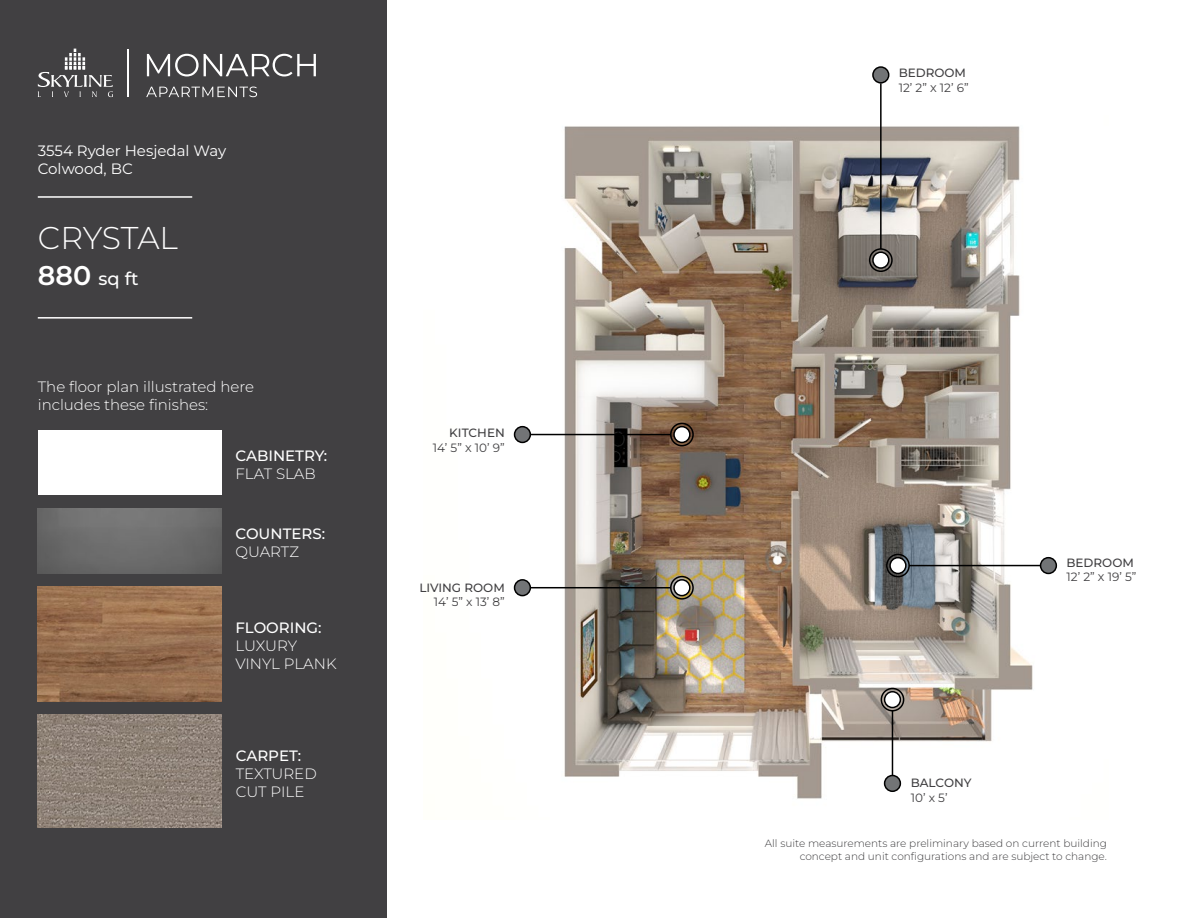
<style>
.page{position:relative;width:1188px;height:918px;background:#fff}
.page>*{position:absolute;margin:0;border:0;box-sizing:border-box;transform-origin:0 0}
.t1{font:300 31.5px "Montserrat";letter-spacing:-.01em;color:#fff}
.t2{font:500 18px "Montserrat";color:#fff}
.t3{font:300 15px/18px "Montserrat";color:#fff}
.t4{font:500 15px "Montserrat";color:#fff}
.t5{font:15px/18px "Montserrat";color:#fff}
.t6{font:12px "Montserrat";color:#414042}
.t7{font:500 12px "Montserrat";color:#414042}
.t8{font:300 10.5px/12.6px "Montserrat";color:#414042;text-align:right}
.s1{font-weight:600;font-size:27px}
</style>
<div class="page">
<img style="left:513px;top:126px;width:545px;height:673px">
<div style="left:0;top:0;width:386px;height:918px;background:#414042"></div>
<div style="left:873px;top:252px;width:16px;height:16px;background:#fff;border-radius:50%"></div>
<div style="left:872px;top:252px;width:17px;height:17px;border:2px solid #000;border-radius:50%"></div>
<div style="left:873px;top:67px;width:16px;height:16px;background:#727476;border-radius:50%"></div>
<div style="left:872px;top:66px;width:17px;height:18px;border:2px solid #000;border-radius:50%"></div>
<div style="left:885px;top:692px;width:15px;height:16px;background:#fff;border-radius:50%"></div>
<div style="left:884px;top:691px;width:17px;height:17px;border:2px solid #000;border-radius:50%"></div>
<div style="left:869px;top:248px;width:24px;height:24px;border:2px solid #000;border-radius:50%"></div>
<div style="left:885px;top:776px;width:15px;height:15px;background:#727476;border-radius:50%"></div>
<div style="left:884px;top:775px;width:17px;height:17px;border:2px solid #000;border-radius:50%"></div>
<div style="left:881px;top:688px;width:23px;height:24px;border:2px solid #000;border-radius:50%"></div>
<hr style="left:892px;top:711px;width:1px;height:65px;background:#000">
<hr style="left:880px;top:83px;width:2px;height:166px;background:#000">
<div style="left:38px;top:430px;width:183px;height:65px;background:#fff"></div>
<img style="left:38px;top:509px;width:183px;height:64px">
<img style="left:38px;top:587px;width:183px;height:114px">
<img style="left:38px;top:715px;width:183px;height:113px">
<hr style="left:909px;top:565px;width:140px;height:1px;background:#000">
<div style="left:1041px;top:558px;width:15px;height:15px;background:#727476;border-radius:50%"></div>
<div style="left:1040px;top:557px;width:17px;height:17px;border:2px solid #000;border-radius:50%"></div>
<div style="left:890px;top:558px;width:16px;height:15px;background:#fff;border-radius:50%"></div>
<div style="left:889px;top:557px;width:18px;height:17px;border:2px solid #000;border-radius:50%"></div>
<div style="left:886px;top:554px;width:24px;height:23px;border:2px solid #000;border-radius:50%"></div>
<hr style="left:522px;top:587px;width:149px;height:2px;background:#000">
<div style="left:515px;top:580px;width:15px;height:16px;background:#727476;border-radius:50%"></div>
<div style="left:514px;top:579px;width:17px;height:17px;border:2px solid #000;border-radius:50%"></div>
<div style="left:674px;top:580px;width:16px;height:16px;background:#fff;border-radius:50%"></div>
<div style="left:673px;top:579px;width:18px;height:17px;border:2px solid #000;border-radius:50%"></div>
<div style="left:670px;top:576px;width:24px;height:24px;border:2px solid #000;border-radius:50%"></div>
<hr style="left:522px;top:434px;width:149px;height:1px;background:#000">
<div style="left:515px;top:427px;width:15px;height:15px;background:#727476;border-radius:50%"></div>
<div style="left:514px;top:426px;width:17px;height:17px;border:2px solid #000;border-radius:50%"></div>
<div style="left:674px;top:427px;width:16px;height:15px;background:#fff;border-radius:50%"></div>
<div style="left:673px;top:426px;width:18px;height:17px;border:2px solid #000;border-radius:50%"></div>
<div style="left:670px;top:423px;width:24px;height:23px;border:2px solid #000;border-radius:50%"></div>
<svg style="left:38px;top:49px;width:75px;height:48px"></svg>
<svg style="left:147px;top:54px;width:169px;height:22px"></svg>
<svg style="left:146px;top:87px;width:111px;height:10px"></svg>
<hr style="left:128px;top:49px;width:1px;height:48px;background:#fff">
<hr style="left:38px;top:196px;width:154px;height:2px;background:#fff">
<hr style="left:38px;top:317px;width:154px;height:2px;background:#fff">
<p class="t5" style="left:38px;top:141px;width:190px">3554 Ryder Hesjedal Way<br>Colwood, BC</p>
<p class="t1" style="left:38px;top:217px;width:142px">CRYSTAL</p>
<p class="t2" style="left:38px;top:267px;width:102px"><span class="s1">880</span> sq ft</p>
<p class="t3" style="left:38px;top:377px;width:218px">The floor plan illustrated here includes these finishes:</p>
<p class="t4" style="left:235px;top:446px;width:93px">CABINETRY:</p>
<p class="t3" style="left:235px;top:464px;width:82px">FLAT SLAB</p>
<p class="t4" style="left:235px;top:524px;width:91px">COUNTERS:</p>
<p class="t3" style="left:235px;top:543px;width:65px">QUARTZ</p>
<p class="t4" style="left:235px;top:618px;width:88px">FLOORING:</p>
<p class="t3" style="left:235px;top:637px;width:63px">LUXURY</p>
<p class="t3" style="left:235px;top:655px;width:103px">VINYL PLANK</p>
<p class="t4" style="left:236px;top:745px;width:67px">CARPET:</p>
<p class="t3" style="left:236px;top:764px;width:82px">TEXTURED<br>CUT PILE</p>
<p class="t7" style="left:449px;top:425px;width:57px">KITCHEN</p>
<p class="t6" style="left:433px;top:439px;width:73px">14’ 5” X 10’ 9”</p>
<p class="t7" style="left:419px;top:580px;width:87px">LIVING ROOM</p>
<p class="t6" style="left:434px;top:594px;width:72px">14’ 5” x 13’ 8”</p>
<p class="t7" style="left:899px;top:65px;width:69px">BEDROOM</p>
<p class="t6" style="left:899px;top:80px;width:71px">12’ 2” X 12’ 6”</p>
<p class="t7" style="left:911px;top:775px;width:62px">BALCONY</p>
<p class="t6" style="left:911px;top:789px;width:38px">10’ x 5’</p>
<p class="t7" style="left:1067px;top:555px;width:69px">BEDROOM</p>
<p class="t6" style="left:1067px;top:569px;width:71px">12’ 2” X 19’ 5”</p>
<p class="t8" style="left:765px;top:837px;width:344px">All suite measurements are preliminary based on current building concept and unit configurations and are subject to change.</p>
</div>
